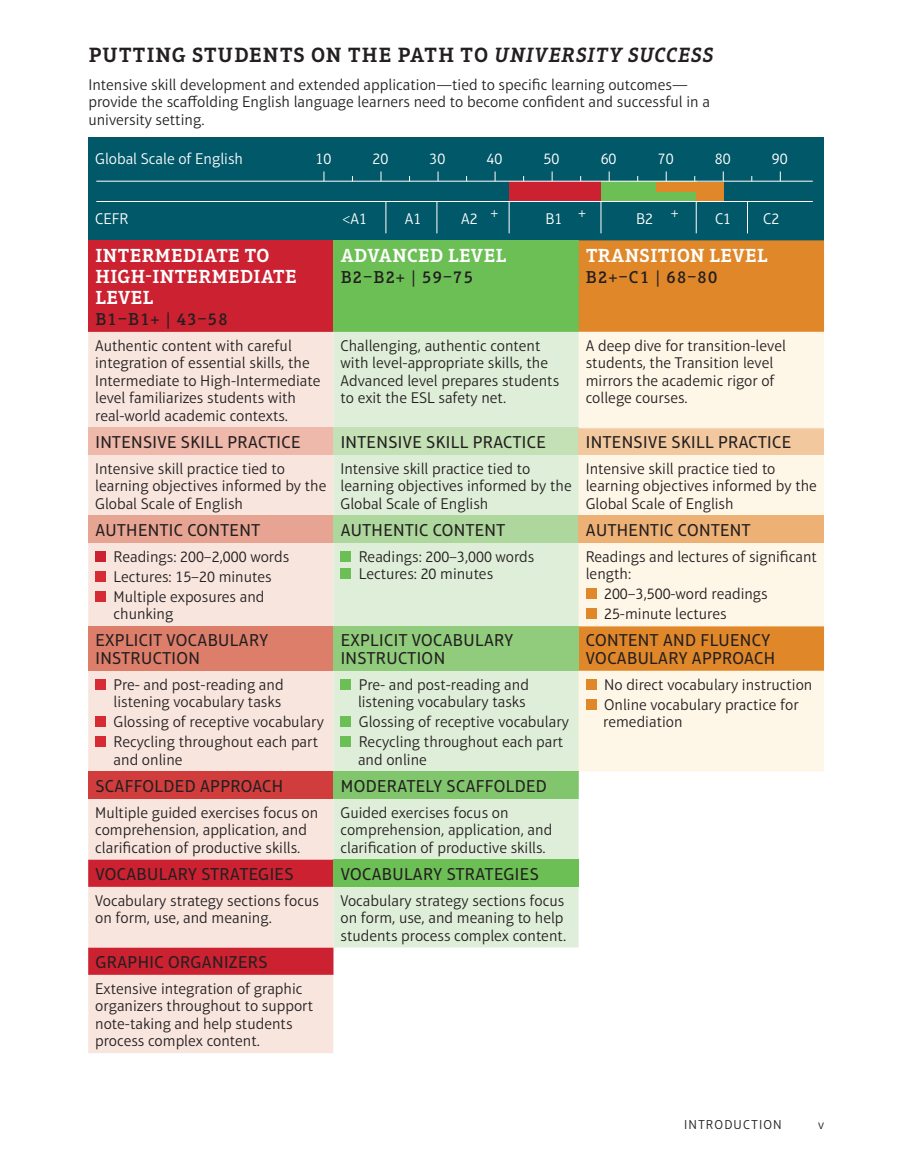
<style>
.page{position:relative;width:902px;height:1154px;background:#fff}
.page>*{position:absolute;margin:0;border:0;box-sizing:border-box;transform-origin:0 0}
.t1{font:600 21px "Aptifer Slab LT Pro";letter-spacing:.055em;color:#231f20}
.t2{font:600 19.25px/21px "Aptifer Slab LT Pro";letter-spacing:.025em;color:#fff}
.t3{font:17.5px/17.5px "Aptifer Sans LT Pro";letter-spacing:.025em;color:#231f20}
.t4{font:500 17.5px "Aptifer Slab LT Pro";letter-spacing:.075em;color:#231f20}
.t5{font:300 15.75px/17.5px "Aptifer Sans LT Pro";color:#231f20}
.t6{font:300 15.75px "Aptifer Sans LT Pro";color:#fff}
.t7{font:300 13.12px "Aptifer Sans LT Pro";letter-spacing:.09em;color:#231f20}
.s1{font-style:italic}
</style>
<div class="page">
<div style="left:88px;top:137px;width:735px;height:103px;background:#005869"></div>
<div style="left:88px;top:240px;width:245px;height:92px;background:#cb2131"></div>
<div style="left:333px;top:240px;width:245px;height:92px;background:#6cbf55"></div>
<div style="left:578px;top:240px;width:245px;height:92px;background:#e0872a"></div>
<div style="left:88px;top:332px;width:245px;height:721px;background:#f8e5de"></div>
<div style="left:333px;top:332px;width:245px;height:439px;background:#dfeed8"></div>
<svg style="left:578px;top:332px;width:245px;height:439px;background:#fae9d1"></svg>
<div style="left:88px;top:427px;width:245px;height:28px;background:#eeb9aa"></div>
<div style="left:333px;top:427px;width:245px;height:28px;background:#c3e1b5"></div>
<div style="left:578px;top:427px;width:245px;height:28px;background:#f2c99f"></div>
<div style="left:88px;top:515px;width:245px;height:28px;background:#e7a493"></div>
<div style="left:333px;top:515px;width:245px;height:28px;background:#aed79d"></div>
<div style="left:578px;top:515px;width:245px;height:28px;background:#edb176"></div>
<div style="left:88px;top:626px;width:245px;height:44px;background:#dd7e6b"></div>
<div style="left:333px;top:626px;width:245px;height:44px;background:#91cc7d"></div>
<div style="left:88px;top:771px;width:245px;height:27px;background:#d03d3c"></div>
<svg style="left:333px;top:771px;width:490px;height:204px"></svg>
<svg style="left:88px;top:859px;width:245px;height:115px;background:#e38a8e"></svg>
<div style="left:333px;top:859px;width:245px;height:27px;background:#6cbf55"></div>
<hr style="left:578px;top:427px;width:245px;height:1px;background:#fff">
<div style="left:509px;top:181px;width:92px;height:20px;background:#cb2131"></div>
<div style="left:600px;top:181px;width:96px;height:20px;background:#6cbf55"></div>
<div style="left:655px;top:182px;width:68px;height:9px;background:#e0872a"></div>
<div style="left:695px;top:191px;width:28px;height:10px;background:#e0872a"></div>
<hr style="left:96px;top:181px;width:716px;height:1px;background:#fff">
<hr style="left:96px;top:201px;width:716px;height:1px;background:#fff">
<hr style="left:385px;top:201px;width:1px;height:32px;background:#fff">
<hr style="left:436px;top:201px;width:1px;height:32px;background:#fff">
<hr style="left:508px;top:201px;width:1px;height:32px;background:#fff">
<hr style="left:600px;top:201px;width:1px;height:32px;background:#fff">
<hr style="left:695px;top:201px;width:1px;height:32px;background:#fff">
<hr style="left:746px;top:201px;width:1px;height:32px;background:#fff">
<div style="left:95px;top:551px;width:11px;height:10px;background:#cb2131"></div>
<div style="left:95px;top:571px;width:11px;height:10px;background:#d62b35"></div>
<div style="left:95px;top:591px;width:11px;height:10px;background:#d62b35"></div>
<div style="left:340px;top:551px;width:11px;height:10px;background:#6cbf55"></div>
<div style="left:340px;top:568px;width:11px;height:11px;background:#6cbf55"></div>
<div style="left:585px;top:588px;width:11px;height:11px;background:#e0872a"></div>
<div style="left:585px;top:608px;width:11px;height:11px;background:#e0872a"></div>
<div style="left:95px;top:679px;width:11px;height:10px;background:#d62b35"></div>
<div style="left:95px;top:716px;width:11px;height:11px;background:#d62b35"></div>
<div style="left:95px;top:736px;width:11px;height:11px;background:#d62b35"></div>
<div style="left:340px;top:679px;width:11px;height:10px;background:#6cbf55"></div>
<div style="left:340px;top:716px;width:11px;height:11px;background:#6cbf55"></div>
<div style="left:340px;top:736px;width:11px;height:11px;background:#6cbf55"></div>
<div style="left:585px;top:679px;width:11px;height:10px;background:#e0872a"></div>
<div style="left:585px;top:699px;width:11px;height:10px;background:#e0872a"></div>
<h1 class="t1" style="left:89px;top:43px;width:626px">PUTTING STUDENTS ON THE PATH TO <span class="s1">UNIVERSITY SUCCESS</span></h1>
<p class="t5" style="left:88px;top:76px;width:623px">Intensive skill development and extended application—tied to specific learning outcomes— provide the scaffolding English language learners need to become confident and successful in a university setting.</p>
<p class="t6" style="left:95px;top:150px;width:149px">Global Scale of English</p>
<p class="t6" style="left:315px;top:150px;width:17px">10</p>
<p class="t6" style="left:372px;top:150px;width:17px">20</p>
<p class="t6" style="left:429px;top:150px;width:17px">30</p>
<p class="t6" style="left:486px;top:150px;width:17px">40</p>
<p class="t6" style="left:543px;top:150px;width:17px">50</p>
<p class="t6" style="left:600px;top:150px;width:17px">60</p>
<p class="t6" style="left:657px;top:150px;width:17px">70</p>
<p class="t6" style="left:714px;top:150px;width:17px">80</p>
<p class="t6" style="left:771px;top:150px;width:17px">90</p>
<p class="t6" style="left:95px;top:210px;width:35px">CEFR</p>
<p class="t6" style="left:342px;top:210px;width:26px">&lt;A1</p>
<p class="t6" style="left:405px;top:210px;width:18px">A1</p>
<p class="t6" style="left:461px;top:210px;width:39px">A2 +</p>
<p class="t6" style="left:545px;top:210px;width:42px">B1 +</p>
<p class="t6" style="left:636px;top:210px;width:44px">B2 +</p>
<p class="t6" style="left:714px;top:210px;width:18px">C1</p>
<p class="t6" style="left:763px;top:210px;width:18px">C2</p>
<p class="t2" style="left:95px;top:245px;width:203px">INTERMEDIATE TO<br>HIGH-INTERMEDIATE<br>LEVEL</p>
<p class="t4" style="left:95px;top:309px;width:134px">B1–B1+ | 43–58</p>
<p class="t2" style="left:586px;top:245px;width:183px">TRANSITION LEVEL</p>
<p class="t4" style="left:586px;top:267px;width:133px">B2+–C1 | 68–80</p>
<p class="t2" style="left:340px;top:245px;width:167px">ADVANCED LEVEL</p>
<p class="t4" style="left:340px;top:267px;width:134px">B2–B2+ | 59–75</p>
<p class="t5" style="left:95px;top:336px;width:227px">Authentic content with careful integration of essential skills, the Intermediate to High-Intermediate level familiarizes students with real-world academic contexts.</p>
<p class="t5" style="left:340px;top:336px;width:220px">Challenging, authentic content with level-appropriate skills, the<br>Advanced level prepares students to exit the ESL safety net.</p>
<p class="t5" style="left:585px;top:336px;width:202px">A deep dive for transition-level students, the Transition level mirrors the academic rigor of college courses.</p>
<p class="t3" style="left:95px;top:433px;width:206px">INTENSIVE SKILL PRACTICE</p>
<p class="t3" style="left:340px;top:433px;width:206px">INTENSIVE SKILL PRACTICE</p>
<p class="t3" style="left:586px;top:433px;width:206px">INTENSIVE SKILL PRACTICE</p>
<p class="t5" style="left:95px;top:459px;width:233px">Intensive skill practice tied to learning objectives informed by the<br>Global Scale of English</p>
<p class="t5" style="left:340px;top:459px;width:233px">Intensive skill practice tied to learning objectives informed by the<br>Global Scale of English</p>
<p class="t5" style="left:585px;top:459px;width:233px">Intensive skill practice tied to learning objectives informed by the<br>Global Scale of English</p>
<p class="t3" style="left:95px;top:521px;width:166px">AUTHENTIC CONTENT</p>
<p class="t3" style="left:340px;top:521px;width:166px">AUTHENTIC CONTENT</p>
<p class="t3" style="left:586px;top:521px;width:166px">AUTHENTIC CONTENT</p>
<p class="t5" style="left:114px;top:546px;width:177px;line-height:19.9px">Readings: 200–2,000 words<br>Lectures: 15–20 minutes<br>Multiple exposures and</p>
<p class="t5" style="left:114px;top:605px;width:61px">chunking</p>
<p class="t5" style="left:359px;top:547px;width:177px">Readings: 200–3,000 words<br>Lectures: 20 minutes</p>
<p class="t5" style="left:585px;top:547px;width:233px">Readings and lectures of significant length:</p>
<p class="t5" style="left:604px;top:584px;width:165px;line-height:19.9px">200–3,500-word readings<br>25-minute lectures</p>
<p class="t3" style="left:95px;top:631px;width:174px">EXPLICIT VOCABULARY<br>INSTRUCTION</p>
<p class="t3" style="left:340px;top:631px;width:174px">EXPLICIT VOCABULARY<br>INSTRUCTION</p>
<p class="t3" style="left:586px;top:631px;width:190px">CONTENT AND FLUENCY<br>VOCABULARY APPROACH</p>
<p class="t5" style="left:114px;top:675px;width:171px">Pre- and post-reading and listening vocabulary tasks</p>
<p class="t5" style="left:114px;top:712px;width:212px;line-height:19.9px">Glossing of receptive vocabulary<br>Recycling throughout each part</p>
<p class="t5" style="left:114px;top:750px;width:70px">and online</p>
<p class="t5" style="left:358px;top:675px;width:172px">Pre- and post-reading and listening vocabulary tasks</p>
<p class="t5" style="left:359px;top:712px;width:212px;line-height:19.9px">Glossing of receptive vocabulary<br>Recycling throughout each part</p>
<p class="t5" style="left:358px;top:750px;width:70px">and online</p>
<p class="t5" style="left:604px;top:674px;width:210px;line-height:19.9px">No direct vocabulary instruction<br>Online vocabulary practice for</p>
<p class="t5" style="left:603px;top:713px;width:81px">remediation</p>
<p class="t3" style="left:95px;top:777px;width:189px">SCAFFOLDED APPROACH</p>
<p class="t3" style="left:340px;top:777px;width:207px">MODERATELY SCAFFOLDED</p>
<p class="t5" style="left:95px;top:803px;width:224px">Multiple guided exercises focus on comprehension, application, and clarification of productive skills.</p>
<p class="t5" style="left:340px;top:803px;width:213px">Guided exercises focus on comprehension, application, and clarification of productive skills.</p>
<p class="t3" style="left:95px;top:865px;width:199px">VOCABULARY STRATEGIES</p>
<p class="t3" style="left:340px;top:865px;width:199px">VOCABULARY STRATEGIES</p>
<p class="t5" style="left:95px;top:891px;width:225px">Vocabulary strategy sections focus on form, use, and meaning.</p>
<p class="t5" style="left:340px;top:891px;width:227px">Vocabulary strategy sections focus on form, use, and meaning to help students process complex content.</p>
<p class="t3" style="left:95px;top:953px;width:174px">GRAPHIC ORGANIZERS</p>
<p class="t5" style="left:95px;top:979px;width:219px">Extensive integration of graphic organizers throughout to support note-taking and help students process complex content.</p>
<p class="t7" style="left:684px;top:1116px;width:99px">INTRODUCTION</p>
<p class="t7" style="left:817px;top:1116px;width:7px">v</p>
</div>
